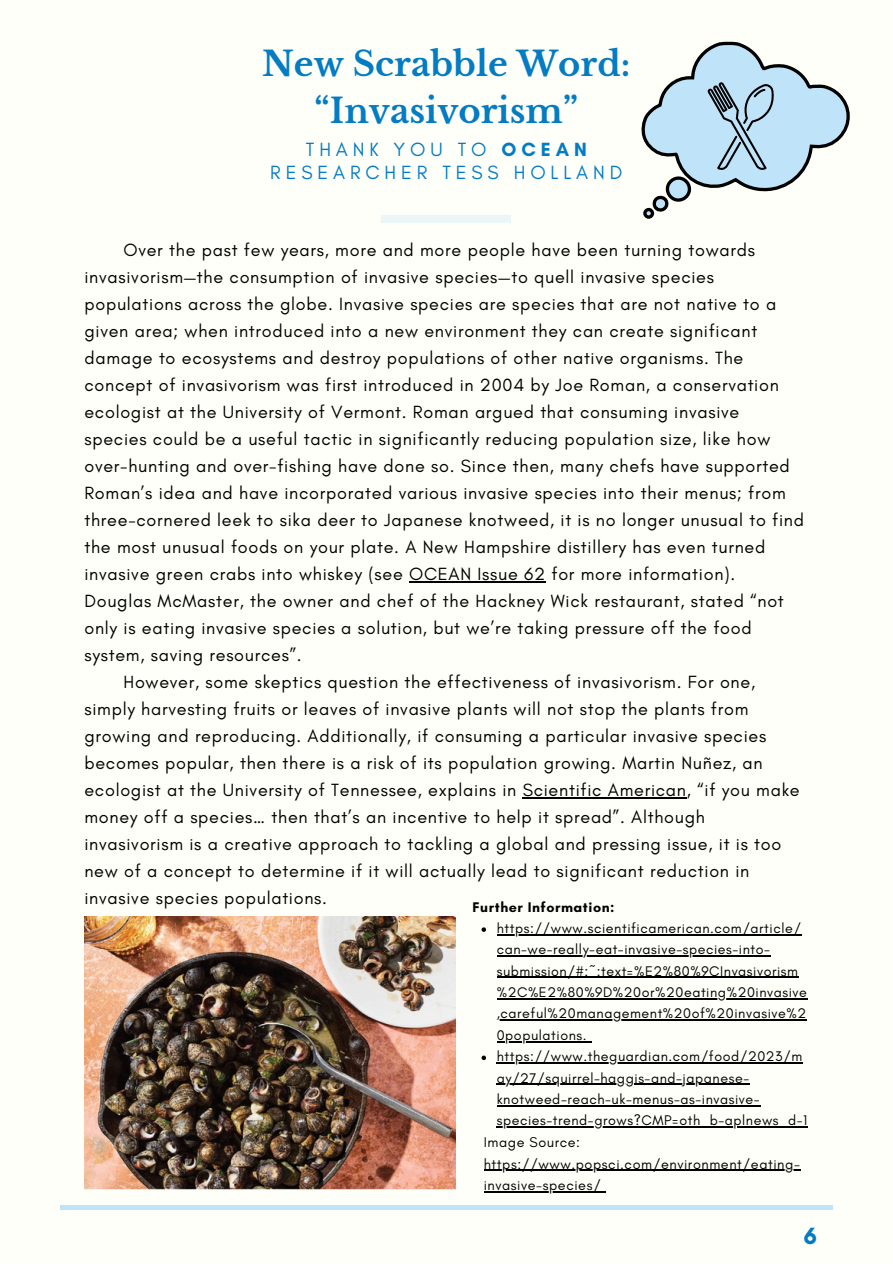
<style>
.page{position:relative;width:893px;height:1264px;background:#fff}
.page>*{position:absolute;margin:0;border:0;box-sizing:border-box;transform-origin:0 0}
.t1{font:700 33.75px/47.2px "Libre Baskerville";color:#047cc3;text-align:center}
.t2{font:700 24px "Glacial Indifference";color:#047cc3}
.t3{font:19.5px/23.5px "Glacial Indifference";letter-spacing:.25em;color:#047cc3;text-align:center}
.t4{font:18px/27px "Glacial Indifference";letter-spacing:.04em;color:#000}
.t5{font:14.4px/21.3px "Glacial Indifference";letter-spacing:.04em;color:#000}
.t6{font:14.25px/21.3px "Glacial Indifference";letter-spacing:.04em;color:#000}
.t7{font:700 14.25px "Glacial Indifference";letter-spacing:.04em;color:#000}
.s1{font-weight:700}
</style>
<div class="page">
<div style="left:0;top:0;width:892px;height:1262px;background:#fffff9"></div>
<div style="left:381px;top:215px;width:130px;height:8px;background:#ebf6f9"></div>
<hr style="left:60px;top:1205px;width:772px;height:4px;background:#bfe4f9">
<img style="left:84px;top:917px;width:371px;height:272px">
<hr style="left:409px;top:581px;width:137px;height:1px;background:#000">
<hr style="left:522px;top:797px;width:164px;height:1px;background:#000">
<svg style="left:641px;top:42px;width:209px;height:177px"></svg>
<svg style="left:481px;top:927px;width:5px;height:4px"></svg>
<hr style="left:496px;top:934px;width:305px;height:1px;background:#000">
<hr style="left:496px;top:955px;width:274px;height:1px;background:#000">
<hr style="left:496px;top:976px;width:302px;height:2px;background:#000">
<hr style="left:496px;top:998px;width:311px;height:1px;background:#000">
<hr style="left:496px;top:1019px;width:310px;height:1px;background:#000">
<hr style="left:496px;top:1040px;width:91px;height:2px;background:#000">
<svg style="left:481px;top:1055px;width:5px;height:5px"></svg>
<hr style="left:496px;top:1062px;width:306px;height:1px;background:#000">
<hr style="left:496px;top:1083px;width:253px;height:1px;background:#000">
<hr style="left:496px;top:1105px;width:264px;height:1px;background:#000">
<hr style="left:496px;top:1126px;width:311px;height:1px;background:#000">
<hr style="left:483px;top:1169px;width:317px;height:1px;background:#000">
<hr style="left:483px;top:1191px;width:118px;height:1px;background:#000">
<p class="t1" style="left:262px;top:40px;width:370px">New Scrabble Word: “Invasivorism”</p>
<p class="t3" style="left:270px;top:137px;width:353px">THANK YOU TO <span class="s1">OCEAN<br></span>RESEARCHER TESS HOLLAND</p>
<p class="t4" style="left:84px;top:236px;width:721px;text-indent:39px">Over the past few years, more and more people have been turning towards invasivorism—the consumption of invasive species—to quell invasive species populations across the globe. Invasive species are species that are not native to a given area; when introduced into a new environment they can create significant damage to ecosystems and destroy populations of other native organisms. The concept of invasivorism was first introduced in 2004 by Joe Roman, a conservation ecologist at the University of Vermont. Roman argued that consuming invasive species could be a useful tactic in significantly reducing population size, like how over-hunting and over-fishing have done so. Since then, many chefs have supported Roman’s idea and have incorporated various invasive species into their menus; from three-cornered leek to sika deer to Japanese knotweed, it is no longer unusual to find the most unusual foods on your plate. A New Hampshire distillery has even turned invasive green crabs into whiskey (see OCEAN Issue 62 for more information).<br>Douglas McMaster, the owner and chef of the Hackney Wick restaurant, stated “not only is eating invasive species a solution, but we’re taking pressure off the food system, saving resources”.</p>
<p class="t4" style="left:84px;top:668px;width:716px;text-indent:39px">However, some skeptics question the effectiveness of invasivorism. For one, simply harvesting fruits or leaves of invasive plants will not stop the plants from growing and reproducing. Additionally, if consuming a particular invasive species becomes popular, then there is a risk of its population growing. Martin Nuñez, an ecologist at the University of Tennessee, explains in Scientific American, “if you make money off a species… then that’s an incentive to help it spread”. Although invasivorism is a creative approach to tackling a global and pressing issue, it is too new of a concept to determine if it will actually lead to significant reduction in invasive species populations.</p>
<p class="t7" style="left:472px;top:898px;width:143px">Further Information:</p>
<p class="t6" style="left:496px;top:917px;width:312px">https://www.scientificamerican.com/article/ can-we-really-eat-invasive-species-into&shy;submission/#:~:text=%E2%80%9CInvasivorism %2C%E2%80%9D%20or%20eating%20invasive ,careful%20management%20of%20invasive%2<br>0populations.</p>
<p class="t6" style="left:496px;top:1045px;width:312px">https://www.theguardian.com/food/2023/m ay/27/squirrel-haggis-and-japanese&shy;knotweed-reach-uk-menus-as-invasive&shy;species-trend-grows?CMP=oth_b-aplnews_d-1</p>
<p class="t5" style="left:483px;top:1131px;width:318px">Image Source: https://www.popsci.com/environment/eating&shy;invasive-species/</p>
<p class="t2" style="left:803px;top:1220px;width:15px">6</p>
</div>
